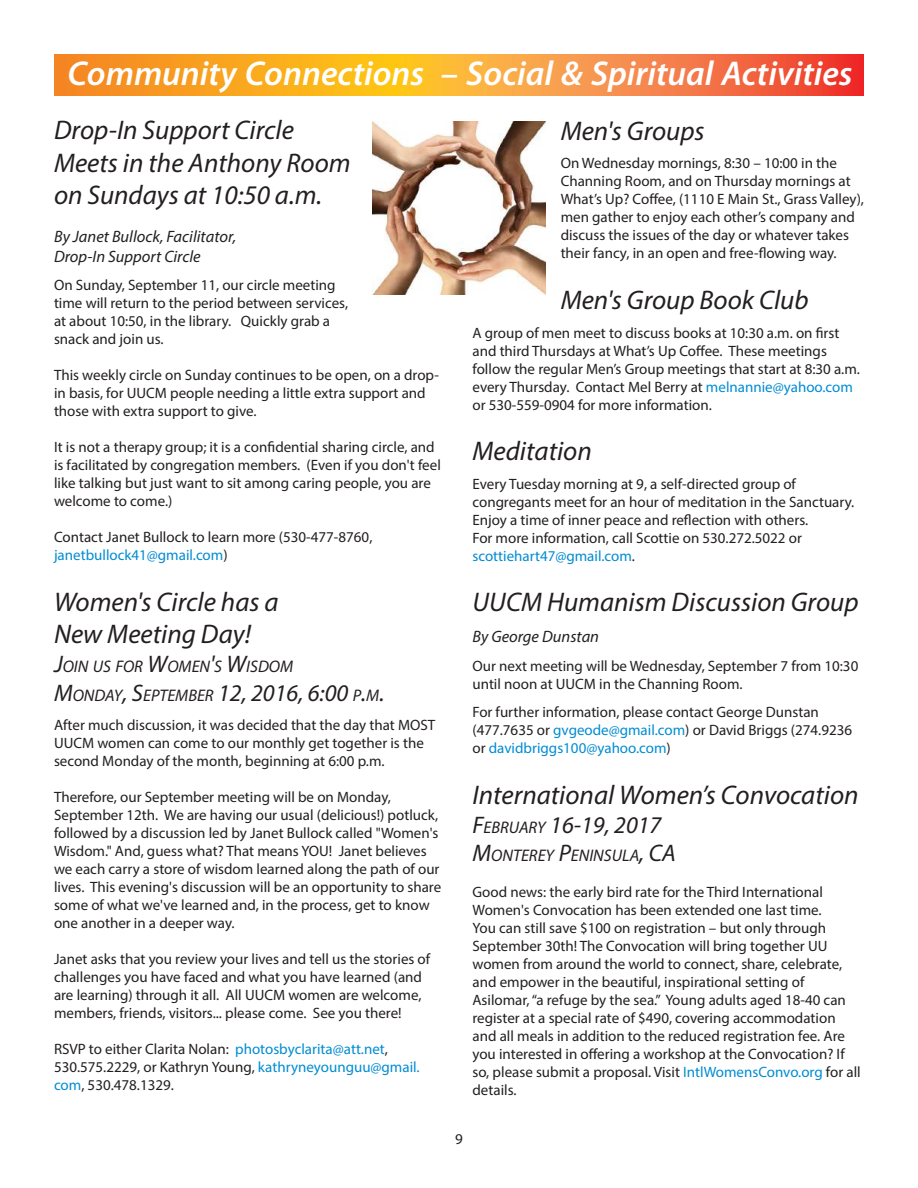
<style>
.page{position:relative;width:918px;height:1188px;background:#fff}
.page>*{position:absolute;margin:0;border:0;box-sizing:border-box;transform-origin:0 0}
.t1{font:italic 600 34.5px "Myriad Pro";color:#fff}
.t2{font:italic 27px/32.4px "Myriad Pro";color:#231f20}
.t3{font:italic 24px "Myriad Pro";color:#231f20}
.t4{font:italic 16.8px "Myriad Pro";color:#231f20}
.t5{font:italic 16.5px/19.8px "Myriad Pro";color:#231f20}
.t6{font:15px/18px "Myriad Pro";color:#231f20}
.s1{color:#008cd3}
.s2{font-size:24px}
.s3{font-size:16.8px}
</style>
<div class="page">
<svg style="left:54px;top:54px;width:810px;height:41px;background:#f79230"></svg>
<img style="left:372px;top:121px;width:174px;height:174px">
<h1 class="t1" style="left:68px;top:51px;width:787px">Community Connections – Social &amp; Spiritual Activities</h1>
<h2 class="t2" style="left:54px;top:114px;width:298px">Drop-In Support Circle<br>Meets in the Anthony Room on Sundays at 10:50 a.m.</h2>
<p class="t5" style="left:54px;top:226px;width:184px">By Janet Bullock, Facilitator,<br>Drop-In Support Circle</p>
<p class="t6" style="left:54px;top:276px;width:296px">On Sunday, September 11, our circle meeting time will return to the period between services, at about 10:50, in the library. Quickly grab a snack and join us.</p>
<p class="t6" style="left:54px;top:366px;width:386px">This weekly circle on Sunday continues to be open, on a drop&shy;in basis, for UUCM people needing a little extra support and those with extra support to give.</p>
<p class="t6" style="left:54px;top:438px;width:388px">It is not a therapy group; it is a confidential sharing circle, and is facilitated by congregation members. (Even if you don't feel like talking but just want to sit among caring people, you are welcome to come.)</p>
<p class="t6" style="left:54px;top:528px;width:320px">Contact Janet Bullock to learn more (530-477-8760, <span class="s1">janetbullock41@gmail.com</span>)</p>
<h2 class="t2" style="left:54px;top:585px;width:226px">Women's Circle has a<br>New Meeting Day!</h2>
<p class="t4" style="left:54px;top:656px;width:241px"><span class="s2">J</span>OIN US FOR <span class="s2">W</span>OMEN<span class="s2">'</span>S <span class="s2">W</span>ISDOM</p>
<h3 class="t3" style="left:54px;top:678px;width:332px">M<span class="s3">ONDAY</span>, S<span class="s3">EPTEMBER</span> 12, 2016, 6:00 <span class="s3">P</span>.<span class="s3">M</span>.</h3>
<p class="t6" style="left:54px;top:715px;width:383px">After much discussion, it was decided that the day that MOST<br>UUCM women can come to our monthly get together is the second Monday of the month, beginning at 6:00 p.m.</p>
<p class="t6" style="left:54px;top:787px;width:389px">Therefore, our September meeting will be on Monday, September 12th. We are having our usual (delicious!) potluck, followed by a discussion led by Janet Bullock called "Women's Wisdom." And, guess what? That means YOU! Janet believes we each carry a store of wisdom learned along the path of our lives. This evening's discussion will be an opportunity to share some of what we've learned and, in the process, get to know one another in a deeper way.</p>
<p class="t6" style="left:54px;top:949px;width:378px">Janet asks that you review your lives and tell us the stories of challenges you have faced and what you have learned (and are learning) through it all. All UUCM women are welcome, members, friends, visitors... please come. See you there!</p>
<p class="t6" style="left:54px;top:1039px;width:367px">RSVP to either Clarita Nolan: <span class="s1">photosbyclarita@att.net</span>,<br>530.575.2229, or Kathryn Young, <span class="s1">kathryneyounguu@gmail. com</span>, 530.478.1329.</p>
<h2 class="t2" style="left:561px;top:114px;width:145px">Men's Groups</h2>
<p class="t6" style="left:561px;top:154px;width:305px">On Wednesday mornings, 8:30 – 10:00 in the Channing Room, and on Thursday mornings at What’s Up? Coffee, (1110 E Main St., Grass Valley), men gather to enjoy each other’s company and discuss the issues of the day or whatever takes their fancy, in an open and free-flowing way.</p>
<h2 class="t2" style="left:561px;top:283px;width:249px">Men's Group Book Club</h2>
<p class="t6" style="left:472px;top:323px;width:389px">A group of men meet to discuss books at 10:30 a.m. on first and third Thursdays at What’s Up Coffee. These meetings follow the regular Men’s Group meetings that start at 8:30 a.m. every Thursday. Contact Mel Berry at <span class="s1">melnannie@yahoo.com </span>or 530-559-0904 for more information.</p>
<h2 class="t2" style="left:472px;top:434px;width:121px">Meditation</h2>
<p class="t6" style="left:472px;top:475px;width:383px">Every Tuesday morning at 9, a self-directed group of congregants meet for an hour of meditation in the Sanctuary.<br>Enjoy a time of inner peace and reflection with others.<br>For more information, call Scottie on 530.272.5022 or <span class="s1">scottiehart47@gmail.com</span>.</p>
<h2 class="t2" style="left:472px;top:586px;width:388px">UUCM Humanism Discussion Group</h2>
<p class="t5" style="left:472px;top:626px;width:128px">By George Dunstan</p>
<p class="t6" style="left:472px;top:656px;width:387px">Our next meeting will be Wednesday, September 7 from 10:30 until noon at UUCM in the Channing Room.</p>
<p class="t6" style="left:472px;top:703px;width:381px">For further information, please contact George Dunstan (477.7635 or <span class="s1">gvgeode@gmail.com</span>) or David Briggs (274.9236 or <span class="s1">davidbriggs100@yahoo.com</span>)</p>
<h2 class="t2" style="left:472px;top:778px;width:388px">International Women’s Convocation</h2>
<h3 class="t3" style="left:472px;top:810px;width:190px">F<span class="s3">EBRUARY</span> 16-19, 2017</h3>
<p class="t4" style="left:472px;top:845px;width:204px"><span class="s2">M</span>ONTEREY <span class="s2">P</span>ENINS ULA<span class="s2">, CA</span></p>
<p class="t6" style="left:472px;top:883px;width:390px">Good news: the early bird rate for the Third International Women's Convocation has been extended one last time.<br>You can still save $100 on registration – but only through September 30th! The Convocation will bring together UU women from around the world to connect, share, celebrate, and empower in the beautiful, inspirational setting of Asilomar, “a refuge by the sea.” Young adults aged 18-40 can register at a special rate of $490, covering accommodation and all meals in addition to the reduced registration fee. Are you interested in offering a workshop at the Convocation? If so, please submit a proposal. Visit <span class="s1">IntlWomensConvo.org</span> for all details.</p>
<p class="t6" style="left:455px;top:1130px;width:9px">9</p>
</div>
